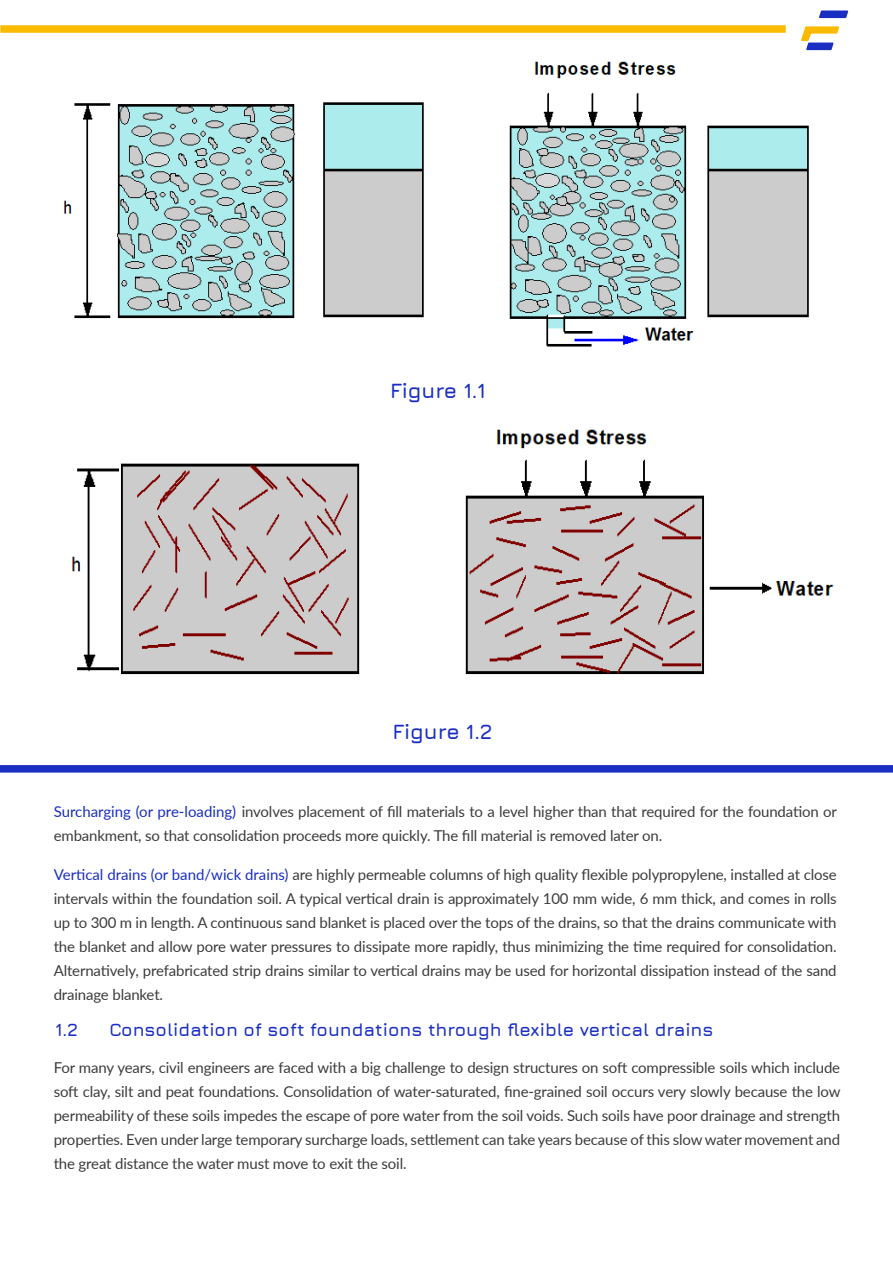
<style>
.page{position:relative;width:893px;height:1263px;background:#fff}
.page>*{position:absolute;margin:0;border:0;box-sizing:border-box;transform-origin:0 0}
.t1{font:300 21px "Jura";color:#1a2fc1}
.t2{font:300 18px "Jura";color:#1a2fc1}
.t3{font:15px/24px "Lato";letter-spacing:-.01em;color:#3c3c3c;text-align:justify}
.s1{color:#1a2fc1}
</style>
<div class="page">
<svg style="left:819px;top:10px;width:29px;height:8px"></svg>
<svg style="left:801px;top:26px;width:38px;height:24px"></svg>
<div style="left:0;top:25px;width:786px;height:8px;background:#faba00"></div>
<div style="left:0;top:765px;width:893px;height:8px;background:#1a2fc1"></div>
<img style="left:63px;top:61px;width:746px;height:286px">
<img style="left:71px;top:429px;width:763px;height:246px">
<p class="t1" style="left:390px;top:376px;width:97px">Figure 1.1</p>
<p class="t1" style="left:392px;top:716px;width:101px">Figure 1.2</p>
<p class="t3" style="left:54px;top:799px;width:785px"><span class="s1">Surcharging (or pre-loading)</span> involves placement of fill materials to a level higher than that required for the foundation or embankment, so that consolidation proceeds more quickly. The fill material is removed later on.</p>
<p class="t3" style="left:54px;top:862px;width:784px"><span class="s1">Vertical drains (or band/wick drains)</span> are highly permeable columns of high quality flexible polypropylene, installed at close intervals within the foundation soil. A typical vertical drain is approximately 100 mm wide, 6 mm thick, and comes in rolls up to 300 m in length. A continuous sand blanket is placed over the tops of the drains, so that the drains communicate with the blanket and allow pore water pressures to dissipate more rapidly, thus minimizing the time required for consolidation.<br>Alternatively, prefabricated strip drains similar to vertical drains may be used for horizontal dissipation instead of the sand drainage blanket.</p>
<p class="t2" style="left:56px;top:1017px;width:24px">1.2</p>
<p class="t2" style="left:110px;top:1017px;width:605px">Consolidation of soft foundations through flexible vertical drains</p>
<p class="t3" style="left:54px;top:1055px;width:788px">For many years, civil engineers are faced with a big challenge to design structures on soft compressible soils which include soft clay, silt and peat foundations. Consolidation of water-saturated, fine-grained soil occurs very slowly because the low permeability of these soils impedes the escape of pore water from the soil voids. Such soils have poor drainage and strength properties. Even under large temporary surcharge loads, settlement can take years because of this slow water movement and the great distance the water must move to exit the soil.</p>
</div>
